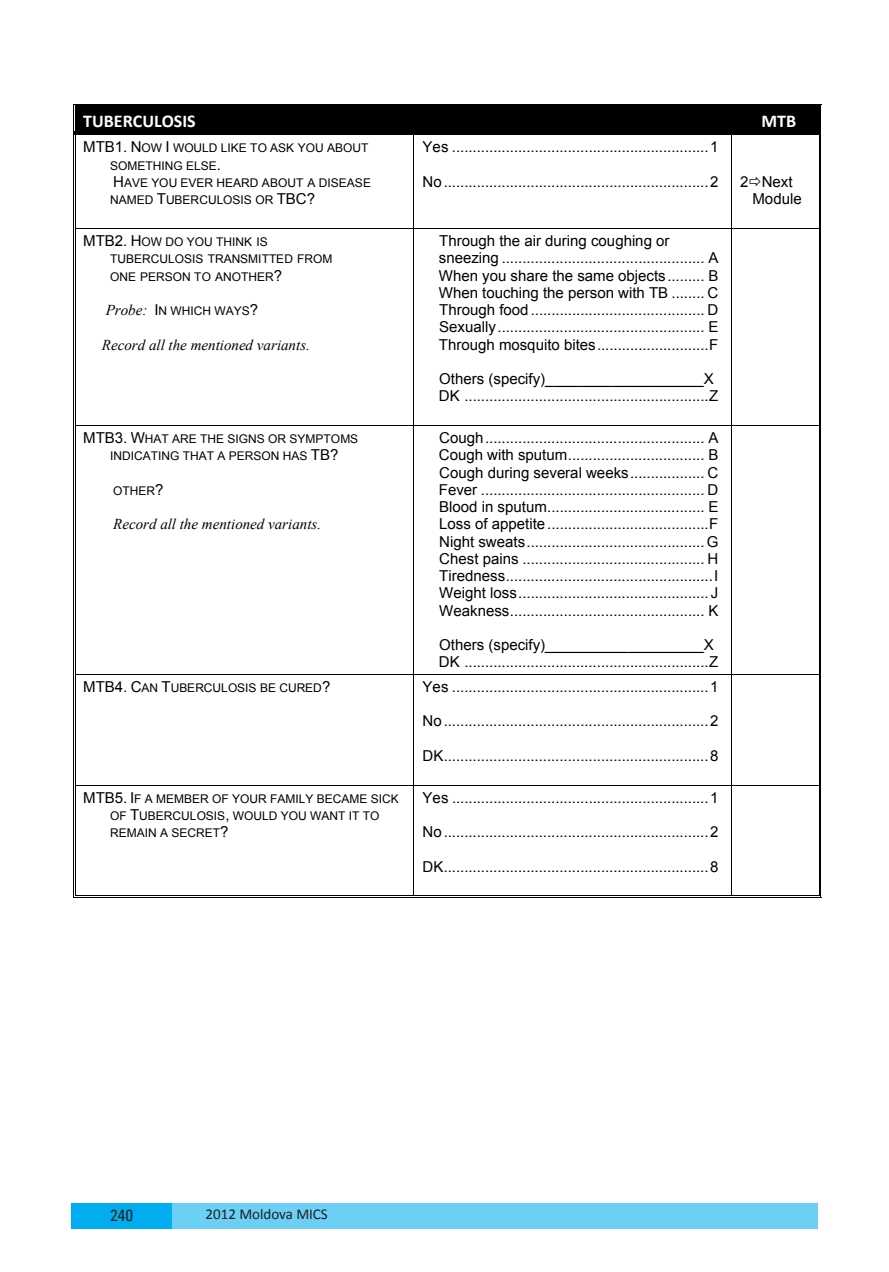
<style>
.page{position:relative;width:889px;height:1272px;background:#fff}
.page>*{position:absolute;margin:0;border:0;box-sizing:border-box;transform-origin:0 0}
.t1{font:700 18px "Calibri";color:#fff}
.t2{font:500 condensed 16.5px "Univers";color:#231f20}
.t3{font:15px/17.2px "Arial";color:#000}
.t4{font:italic 15px "Times New Roman";color:#000}
.t5{font:15px "Calibri";color:#231f20}
.t6{font:12px/17.2px "Arial";color:#000}
.s1{font-size:15px}
.s2{font-family:"Times New Roman";font-style:italic;font-size:15px}
</style>
<div class="page">
<div style="left:172px;top:1202px;width:645px;height:26px;background:#6bcff6"></div>
<div style="left:71px;top:1202px;width:101px;height:26px;background:#00aeef"></div>
<div style="left:76px;top:109px;width:7px;height:22px;background:#000"></div>
<div style="left:811px;top:109px;width:8px;height:22px;background:#000"></div>
<div style="left:83px;top:109px;width:728px;height:22px;background:#000"></div>
<hr style="left:76px;top:104px;width:743px;height:1px;background:#000">
<hr style="left:76px;top:105px;width:743px;height:1px;background:#000">
<hr style="left:76px;top:106px;width:743px;height:3px;background:#000">
<hr style="left:75px;top:131px;width:745px;height:4px;background:#000">
<svg style="left:73px;top:104px;width:3px;height:35px"></svg>
<hr style="left:76px;top:135px;width:337px;height:1px;background:#000">
<hr style="left:414px;top:135px;width:317px;height:1px;background:#000">
<hr style="left:731px;top:135px;width:88px;height:1px;background:#000">
<svg style="left:819px;top:104px;width:2px;height:35px"></svg>
<hr style="left:75px;top:139px;width:1px;height:89px;background:#000">
<hr style="left:73px;top:139px;width:1px;height:89px;background:#000">
<hr style="left:413px;top:139px;width:1px;height:89px;background:#000">
<hr style="left:731px;top:139px;width:1px;height:89px;background:#000">
<hr style="left:820px;top:139px;width:1px;height:89px;background:#000">
<hr style="left:819px;top:139px;width:1px;height:89px;background:#000">
<hr style="left:76px;top:228px;width:337px;height:1px;background:#000">
<hr style="left:414px;top:228px;width:317px;height:1px;background:#000">
<hr style="left:731px;top:228px;width:88px;height:1px;background:#000">
<hr style="left:75px;top:232px;width:1px;height:193px;background:#000">
<hr style="left:73px;top:232px;width:1px;height:193px;background:#000">
<hr style="left:413px;top:232px;width:1px;height:193px;background:#000">
<hr style="left:731px;top:232px;width:1px;height:193px;background:#000">
<hr style="left:820px;top:232px;width:1px;height:193px;background:#000">
<hr style="left:819px;top:232px;width:1px;height:193px;background:#000">
<hr style="left:76px;top:425px;width:337px;height:1px;background:#000">
<hr style="left:414px;top:425px;width:317px;height:1px;background:#000">
<hr style="left:731px;top:425px;width:88px;height:1px;background:#000">
<hr style="left:75px;top:429px;width:1px;height:245px;background:#000">
<hr style="left:73px;top:429px;width:1px;height:245px;background:#000">
<hr style="left:413px;top:429px;width:1px;height:245px;background:#000">
<hr style="left:731px;top:429px;width:1px;height:245px;background:#000">
<hr style="left:820px;top:429px;width:1px;height:245px;background:#000">
<hr style="left:819px;top:429px;width:1px;height:245px;background:#000">
<hr style="left:76px;top:674px;width:337px;height:1px;background:#000">
<hr style="left:414px;top:674px;width:317px;height:1px;background:#000">
<hr style="left:731px;top:674px;width:88px;height:1px;background:#000">
<hr style="left:75px;top:678px;width:1px;height:106px;background:#000">
<hr style="left:73px;top:678px;width:1px;height:106px;background:#000">
<hr style="left:413px;top:678px;width:1px;height:106px;background:#000">
<hr style="left:731px;top:678px;width:1px;height:106px;background:#000">
<hr style="left:820px;top:678px;width:1px;height:106px;background:#000">
<hr style="left:819px;top:678px;width:1px;height:106px;background:#000">
<hr style="left:76px;top:784px;width:337px;height:1px;background:#000">
<hr style="left:414px;top:784px;width:317px;height:1px;background:#000">
<hr style="left:731px;top:784px;width:88px;height:1px;background:#000">
<hr style="left:75px;top:788px;width:1px;height:107px;background:#000">
<hr style="left:73px;top:788px;width:1px;height:107px;background:#000">
<hr style="left:76px;top:897px;width:337px;height:1px;background:#000">
<hr style="left:76px;top:895px;width:337px;height:1px;background:#000">
<hr style="left:413px;top:788px;width:1px;height:107px;background:#000">
<hr style="left:416px;top:897px;width:315px;height:1px;background:#000">
<hr style="left:416px;top:895px;width:315px;height:1px;background:#000">
<hr style="left:731px;top:788px;width:1px;height:107px;background:#000">
<hr style="left:733px;top:897px;width:86px;height:1px;background:#000">
<hr style="left:733px;top:895px;width:86px;height:1px;background:#000">
<hr style="left:820px;top:788px;width:1px;height:107px;background:#000">
<hr style="left:819px;top:788px;width:1px;height:107px;background:#000">
<p class="t1" style="left:83px;top:109px;width:114px">TUBERCULOSIS</p>
<p class="t1" style="left:761px;top:109px;width:36px">MTB</p>
<p class="t6" style="left:110px;top:140px;width:262px;text-indent:-27px"><span class="s1">MTB1. N</span>OW <span class="s1">I</span> WOULD LIKE TO ASK YOU ABOUT<br>SOMETHING ELSE<span class="s1">.<br>H</span>AVE YOU EVER HEARD ABOUT A DISEASE<br>NAMED <span class="s1">T</span>UBERCULOSIS OR <span class="s1">TBC?</span></p>
<p class="t3" style="left:422px;top:139px;width:297px">Yes ..............................................................1</p>
<p class="t3" style="left:422px;top:173px;width:297px">No................................................................2</p>
<p class="t3" style="left:752px;top:173px;width:51px;text-indent:-12px">2 Next<br>Module</p>
<p class="t6" style="left:110px;top:233px;width:224px;text-indent:-27px"><span class="s1">MTB2. H</span>OW DO YOU THINK IS<br>TUBERCULOSIS TRANSMITTED FROM<br>ONE PERSON TO ANOTHER<span class="s1">?</span></p>
<p class="t6" style="left:106px;top:302px;width:154px"><span class="s2">Probe:</span> <span class="s1">I</span>N WHICH WAYS<span class="s1">?</span></p>
<p class="t4" style="left:102px;top:334px;width:209px">Record all the mentioned variants.</p>
<p class="t6" style="left:83px;top:430px;width:277px;text-align:center"><span class="s1">MTB3. W</span>HAT ARE THE SIGNS OR SYMPTOMS<br>INDICATING THAT A PERSON HAS <span class="s1">TB?</span></p>
<p class="t6" style="left:113px;top:482px;width:52px">OTHER<span class="s1">?</span></p>
<p class="t4" style="left:113px;top:514px;width:209px">Record all the mentioned variants.</p>
<p class="t3" style="left:439px;top:232px;width:281px">Through the air during coughing or sneezing ................................................. A When you share the same objects......... B When touching the person with TB ........ C Through food .......................................... D Sexually.................................................. E Through mosquito bites...........................F</p>
<p class="t3" style="left:439px;top:370px;width:281px">Others (specify)___________________X<br>DK ...........................................................Z</p>
<p class="t3" style="left:439px;top:429px;width:281px;text-align:justify">Cough..................................................... A Cough with sputum................................. B Cough during several weeks.................. C Fever ...................................................... D Blood in sputum...................................... E Loss of appetite.......................................F Night sweats...........................................G Chest pains ............................................ H Tiredness..................................................I Weight loss.............................................. J Weakness............................................... K</p>
<p class="t3" style="left:439px;top:636px;width:281px">Others (specify)___________________X<br>DK ...........................................................Z</p>
<p class="t6" style="left:83px;top:679px;width:249px"><span class="s1">MTB4. C</span>AN <span class="s1">T</span>UBERCULOSIS BE CURED<span class="s1">?</span></p>
<p class="t3" style="left:422px;top:678px;width:297px">Yes ..............................................................1</p>
<p class="t3" style="left:422px;top:712px;width:297px">No................................................................2</p>
<p class="t3" style="left:422px;top:747px;width:297px">DK................................................................8</p>
<p class="t6" style="left:110px;top:789px;width:290px;text-indent:-27px"><span class="s1">MTB5. I</span>F A MEMBER OF YOUR FAMILY BECAME SICK<br>OF <span class="s1">T</span>UBERCULOSIS<span class="s1">,</span> WOULD YOU WANT IT TO<br>REMAIN A SECRET<span class="s1">?</span></p>
<p class="t3" style="left:422px;top:788px;width:297px">Yes ..............................................................1</p>
<p class="t3" style="left:422px;top:823px;width:297px">No................................................................2</p>
<p class="t3" style="left:422px;top:857px;width:297px">DK................................................................8</p>
<p class="t2" style="left:110px;top:1205px;width:24px">240</p>
<p class="t5" style="left:205px;top:1204px;width:124px">2012 Moldova MICS</p>
</div>
